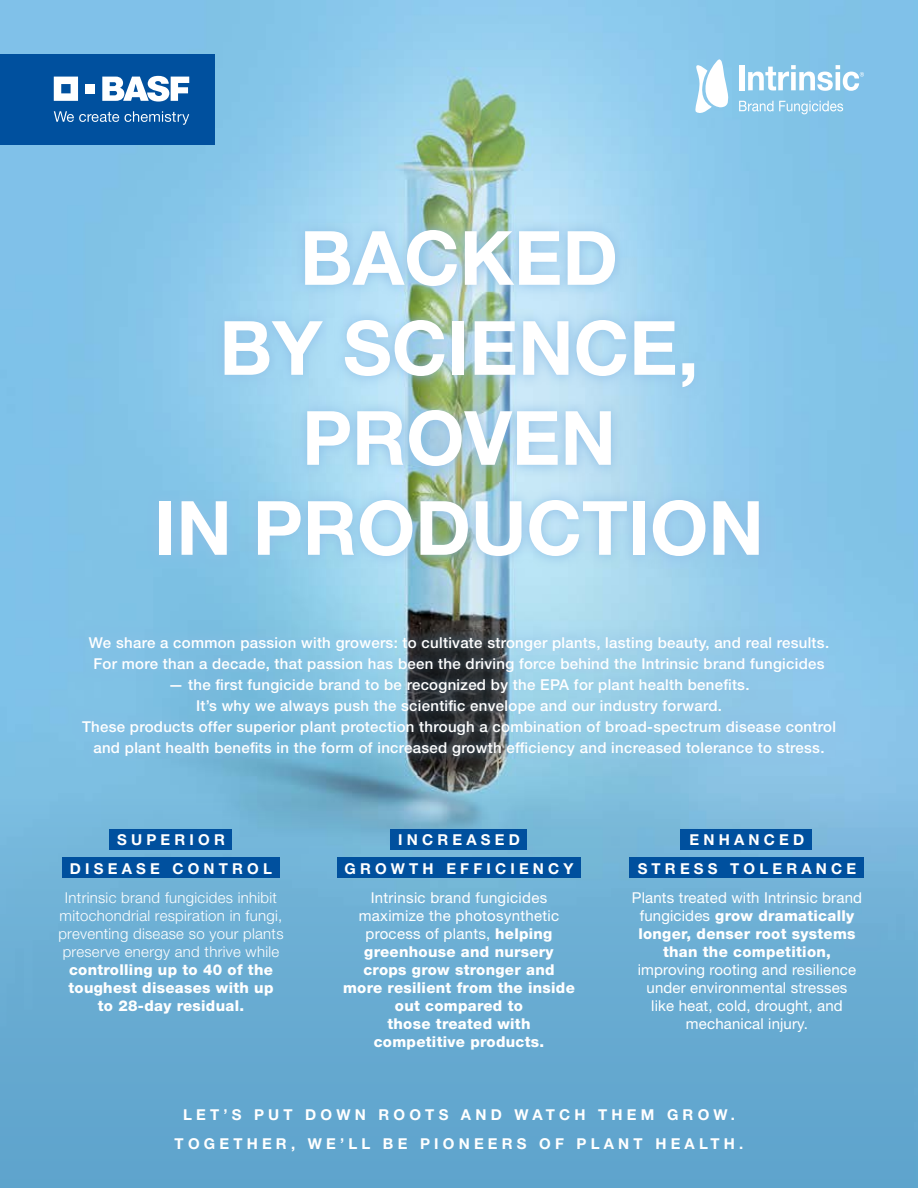
<style>
.page{position:relative;width:918px;height:1188px;background:#fff}
.page>*{position:absolute;margin:0;border:0;box-sizing:border-box;transform-origin:0 0}
.t1{font:700 75px/90px "Helvetica Neue";color:#fff;text-align:center}
.t2{font:500 15px/21px "Helvetica Neue LT Std";letter-spacing:.02em;color:#fff;text-align:center}
.t3{font:800 15px/18px "Helvetica Neue LT Std";letter-spacing:.02em;color:#fff;text-align:center}
.t4{font:700 15px/29.2px "Helvetica Neue LT Std";letter-spacing:.28em;color:#fff;text-align:center}
.t5{font:300 15px/18px "Helvetica Neue LT Std";letter-spacing:.02em;color:#fff;text-align:center}
.t6{font:15px/18px "Helvetica Neue LT Std";letter-spacing:.01em;color:#fff;text-align:center}
.s1{font-weight:400}
</style>
<div class="page">
<img style="left:0;top:0;width:918px;height:796px">
<div style="left:0;top:796px;width:918px;height:392px;background:linear-gradient(to bottom,#79b9da,#5ca2cb)"></div>
<svg style="left:147px;top:218px;width:625px;height:350px;background:#9bcce5"></svg>
<div style="left:110px;top:829px;width:122px;height:21px;background:#00509e"></div>
<div style="left:390px;top:829px;width:137px;height:21px;background:#00509e"></div>
<div style="left:680px;top:829px;width:132px;height:21px;background:#00509e"></div>
<div style="left:63px;top:858px;width:217px;height:20px;background:#00509e"></div>
<div style="left:337px;top:858px;width:244px;height:20px;background:#00509e"></div>
<div style="left:630px;top:858px;width:234px;height:20px;background:#00509e"></div>
<div style="left:0;top:54px;width:214px;height:90px;background:#00509e"></div>
<svg style="left:54px;top:77px;width:24px;height:24px"></svg>
<div style="left:86px;top:84px;width:9px;height:9px;background:#fff"></div>
<svg style="left:102px;top:76px;width:87px;height:26px"></svg>
<svg style="left:54px;top:111px;width:65px;height:11px"></svg>
<svg style="left:125px;top:111px;width:64px;height:14px"></svg>
<svg style="left:739px;top:101px;width:34px;height:10px"></svg>
<svg style="left:779px;top:101px;width:64px;height:13px"></svg>
<div style="left:739px;top:65px;width:5px;height:25px;background:#fff"></div>
<svg style="left:694px;top:59px;width:35px;height:57px"></svg>
<svg style="left:748px;top:65px;width:116px;height:26px"></svg>
<img style="left:408px;top:768px;width:96px;height:4px">
<svg style="left:71px;top:625px;width:776px;height:143px;background:#7eb3ce"></svg>
<h1 class="t1" style="left:154px;top:211px;width:611px">BACKED<br>BY SCIENCE,<br>PROVEN<br>IN PRODUCTION</h1>
<p class="t2" style="left:89px;top:632px;width:742px">We share a common passion with growers: to cultivate stronger plants, lasting beauty, and real results.<br>For more than a decade, that passion has been the driving force behind the Intrinsic brand fungicides</p>
<p class="t2" style="left:82px;top:674px;width:755px">— the first fungicide brand to be recognized by the EPA for plant health benefits.<br>It’s why we always push the scientific envelope and our industry forward.<br>These products offer superior plant protection through a combination of broad-spectrum disease control and plant health benefits in the form of increased growth efficiency and increased tolerance to stress.</p>
<p class="t4" style="left:70px;top:825px;width:204px">SUPERIOR<br>DISEASE CONTROL</p>
<p class="t5" style="left:58px;top:888px;width:227px">Intrinsic brand fungicides inhibit mitochondrial respiration in fungi, preventing disease so your plants preserve energy and thrive while</p>
<p class="t3" style="left:68px;top:961px;width:207px">controlling up to 40 of the toughest diseases with up to 28-day residual.</p>
<p class="t4" style="left:344px;top:825px;width:231px">INCREASED<br>GROWTH EFFICIENCY</p>
<p class="t3" style="left:343px;top:889px;width:233px"><span class="s1">Intrinsic brand fungicides maximize the photosynthetic process of plants,</span> helping greenhouse and nursery crops grow stronger and more resilient from the inside out compared to<br>those treated with competitive products.</p>
<p class="t4" style="left:638px;top:825px;width:220px">ENHANCED<br>STRESS TOLERANCE</p>
<p class="t3" style="left:632px;top:889px;width:232px"><span class="s1">Plants treated with Intrinsic brand fungicides</span> grow dramatically longer, denser root systems than the competition,</p>
<p class="t6" style="left:638px;top:960px;width:220px">improving rooting and resilience under environmental stresses like heat, cold, drought, and mechanical injury.</p>
<p class="t4" style="left:175px;top:1099px;width:570px">LET’S PUT DOWN ROOTS AND WATCH THEM GROW.<br>TOGETHER, WE’LL BE PIONEERS OF PLANT HEALTH.</p>
</div>
